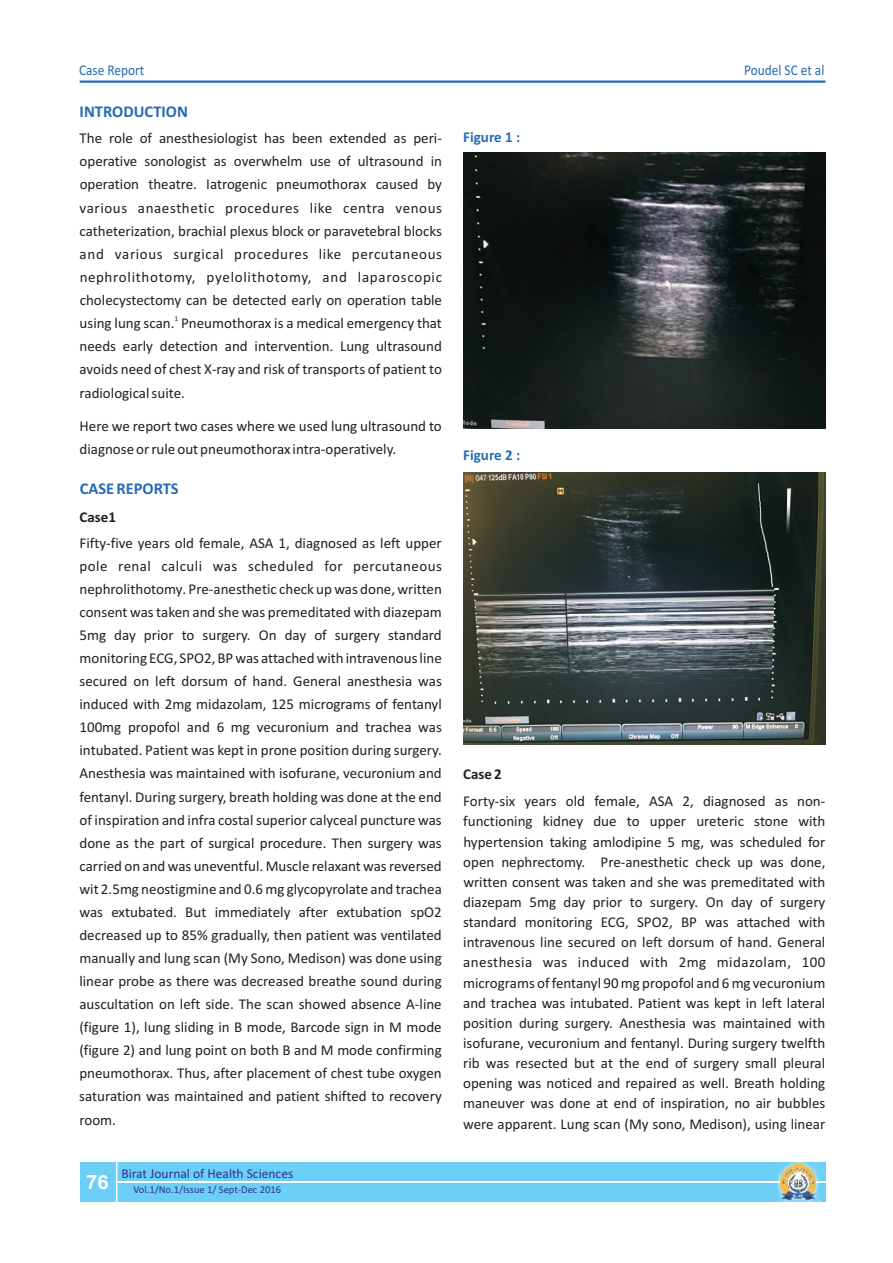
<style>
.page{position:relative;width:893px;height:1263px;background:#fff}
.page>*{position:absolute;margin:0;border:0;box-sizing:border-box;transform-origin:0 0}
.t1{font:700 19.5px "Arial";color:#fff;scale:1.04 1}
.t2{font:700 16.5px "Calibri";color:#266bb5}
.t3{font:15px/23.1px "Calibri";color:#231f20;text-align:justify}
.t4{font:15px "Calibri";color:#266bb5;scale:.89 1}
.t5{font:700 15px "Calibri";color:#266bb5}
.t6{font:700 15px "Calibri";color:#231f20}
.t7{font:13.5px "Calibri";color:#2e3092}
.t8{font:10.5px "Calibri";color:#2e3092}
.t9{font:7.5px "Calibri";color:#231f20}
</style>
<div class="page">
<div style="left:80px;top:1162px;width:745px;height:40px;background:#6bcff6"></div>
<hr style="left:118px;top:1182px;width:707px;height:1px;background:#fff">
<hr style="left:116px;top:1162px;width:1px;height:40px;background:#fff">
<img style="left:463px;top:473px;width:362px;height:271px">
<img style="left:463px;top:152px;width:362px;height:276px">
<hr style="left:80px;top:80px;width:745px;height:3px;background:#266bb5">
<img style="left:777px;top:1163px;width:42px;height:39px">
<img style="left:777px;top:1162px;width:42px;height:1px">
<img style="left:780px;top:1165px;width:36px;height:35px">
<img style="left:780px;top:1182px;width:36px;height:1px">
<p class="t4" style="left:79px;top:60px;width:75px">Case Report</p>
<p class="t4" style="left:744px;top:60px;width:92px">Poudel SC et al</p>
<p class="t2" style="left:80px;top:101px;width:110px">INTRODUCTION</p>
<p class="t3" style="left:80px;top:128px;width:364px">The role of anesthesiologist has been extended as peri&shy;operative sonologist as overwhelm use of ultrasound in operation theatre. Iatrogenic pneumothorax caused by various anaesthetic procedures like centra venous catheterization, brachial plexus block or paravetebral blocks and various surgical procedures like percutaneous nephrolithotomy, pyelolithotomy, and laparoscopic cholecystectomy can be detected early on operation table</p>
<p class="t9" style="left:175px;top:313px;width:5px">1</p>
<p class="t3" style="left:80px;top:313px;width:364px">using lung scan. Pneumothorax is a medical emergency that needs early detection and intervention. Lung ultrasound avoids need of chest X-ray and risk of transports of patient to radiological suite.</p>
<p class="t3" style="left:80px;top:416px;width:364px">Here we report two cases where we used lung ultrasound to diagnose or rule out pneumothorax intra-operatively.</p>
<p class="t2" style="left:80px;top:478px;width:101px">CASE REPORTS</p>
<p class="t6" style="left:80px;top:507px;width:38px">Case1</p>
<p class="t3" style="left:79px;top:532px;width:364px">Fifty-five years old female, ASA 1, diagnosed as left upper pole renal calculi was scheduled for percutaneous nephrolithotomy. Pre-anesthetic check up was done, written consent was taken and she was premeditated with diazepam 5mg day prior to surgery. On day of surgery standard monitoring ECG, SPO2, BP was attached with intravenous line secured on left dorsum of hand. General anesthesia was induced with 2mg midazolam, 125 micrograms of fentanyl 100mg propofol and 6 mg vecuronium and trachea was intubated. Patient was kept in prone position during surgery.<br>Anesthesia was maintained with isofurane, vecuronium and fentanyl. During surgery, breath holding was done at the end of inspiration and infra costal superior calyceal puncture was done as the part of surgical procedure. Then surgery was carried on and was uneventful. Muscle relaxant was reversed wit 2.5mg neostigmine and 0.6 mg glycopyrolate and trachea was extubated. But immediately after extubation spO2 decreased up to 85% gradually, then patient was ventilated manually and lung scan (My Sono, Medison) was done using linear probe as there was decreased breathe sound during auscultation on left side. The scan showed absence A-line (figure 1), lung sliding in B mode, Barcode sign in M mode (figure 2) and lung point on both B and M mode confirming pneumothorax. Thus, after placement of chest tube oxygen saturation was maintained and patient shifted to recovery room.</p>
<h1 class="t1" style="left:86px;top:1169px;width:23px">76</h1>
<p class="t7" style="left:121px;top:1164px;width:173px">Birat Journal of Health Sciences</p>
<p class="t8" style="left:133px;top:1183px;width:149px">Vol.1/No.1/Issue 1/ Sept-Dec 2016</p>
<p class="t5" style="left:463px;top:127px;width:58px">Figure 1 :</p>
<p class="t5" style="left:463px;top:445px;width:58px">Figure 2 :</p>
<p class="t6" style="left:463px;top:764px;width:40px">Case 2</p>
<p class="t3" style="left:463px;top:792px;width:364px;line-height:20.1px">Forty-six years old female, ASA 2, diagnosed as non&shy;functioning kidney due to upper ureteric stone with hypertension taking amlodipine 5 mg, was scheduled for open nephrectomy. Pre-anesthetic check up was done, written consent was taken and she was premeditated with diazepam 5mg day prior to surgery. On day of surgery standard monitoring ECG, SPO2, BP was attached with intravenous line secured on left dorsum of hand. General anesthesia was induced with 2mg midazolam, 100 micrograms of fentanyl 90 mg propofol and 6 mg vecuronium and trachea was intubated. Patient was kept in left lateral position during surgery. Anesthesia was maintained with isofurane, vecuronium and fentanyl. During surgery twelfth rib was resected but at the end of surgery small pleural opening was noticed and repaired as well. Breath holding maneuver was done at end of inspiration, no air bubbles were apparent. Lung scan (My sono, Medison), using linear</p>
</div>
